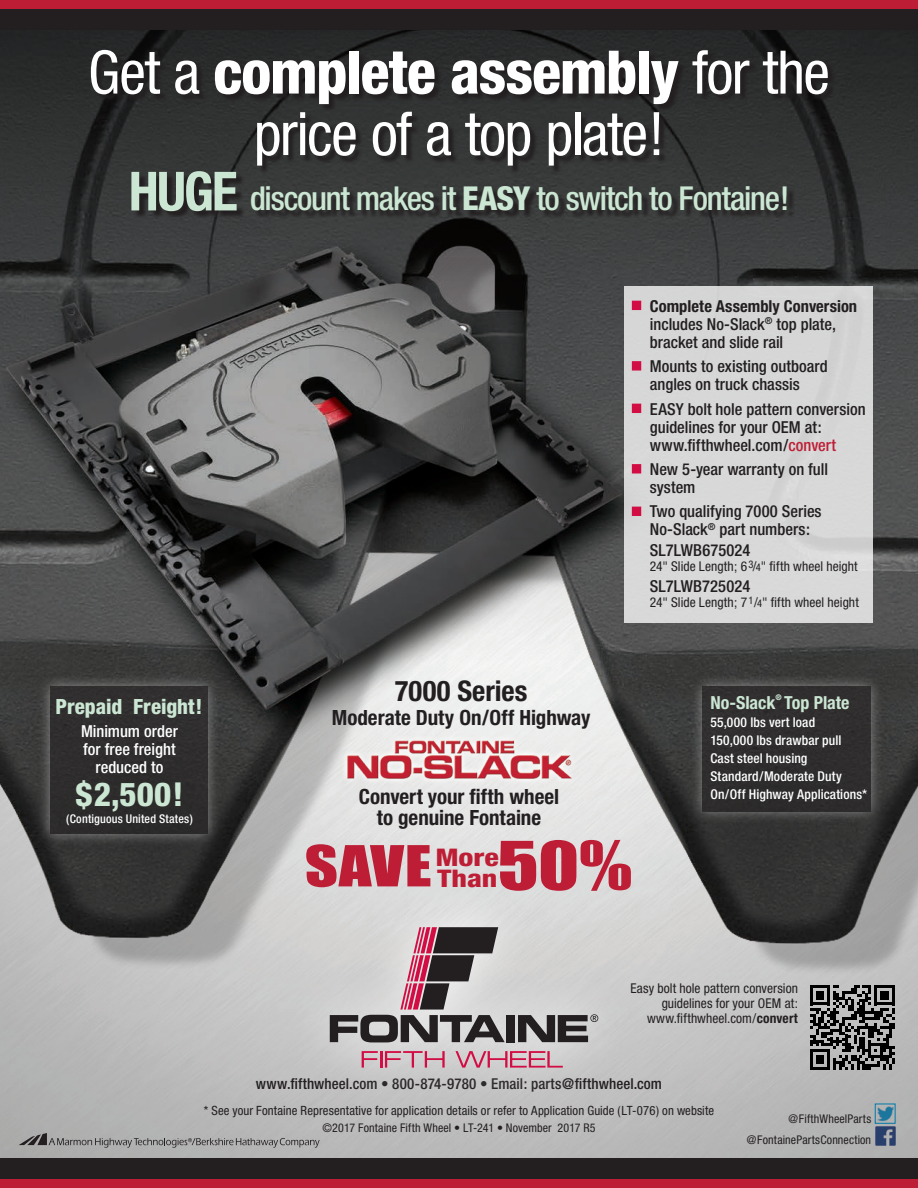
<style>
.page{position:relative;width:918px;height:1188px;background:#fff}
.page>*{position:absolute;margin:0;border:0;box-sizing:border-box;transform-origin:0 0}
.t1{font:61.95px "Impact";color:#be1e35;scale:1.23 1}
.t2{font:800 condensed 60px "Helvetica Neue";letter-spacing:-.02em;color:#fff}
.t3{font:condensed 60px "Helvetica Neue";letter-spacing:-.025em;color:#fff}
.t4{font:52.2px "Impact";color:#be1e35;scale:1.23 1}
.t5{font:500 condensed 33px "Helvetica Neue";letter-spacing:-.035em;color:#cbe6d3}
.t6{font:800 condensed 33px "Helvetica Neue";color:#cbe6d3}
.t7{font:700 condensed 28.5px "Helvetica Neue";color:#231f20}
.t8{font:800 condensed 24.3px "Helvetica Neue";letter-spacing:-.005em;color:#be1e35;scale:1.23 1}
.t9{font:700 condensed 21px/21px "Helvetica Neue";color:#231f20;text-align:center}
.t10{font:800 condensed 21px "Helvetica Neue";letter-spacing:-.005em;color:#cbe6d3}
.t11{font:700 condensed 18px "Helvetica Neue";letter-spacing:-.005em;color:#cbe6d3}
.t12{font:500 condensed 16.5px/18px "Helvetica Neue";color:#231f20}
.t13{font:500 condensed 16.5px "Helvetica Neue";color:#fff}
.t14{font:500 condensed 15px "Helvetica Neue";letter-spacing:.005em;color:#231f20}
.t15{font:condensed 13.5px/15px "Helvetica Neue";letter-spacing:.005em;color:#231f20;text-align:right}
.t16{font:500 condensed 13.5px/18px "Helvetica Neue";letter-spacing:.01em;color:#fff}
.t17{font:condensed 12.75px "Helvetica Neue";letter-spacing:.01em;color:#231f20}
.t18{font:condensed 12px "Helvetica Neue";letter-spacing:.01em;color:#231f20}
.t19{font:500 condensed 12px "Helvetica Neue";letter-spacing:.015em;color:#fff}
.t20{font:700 condensed 7.8px "Helvetica Neue";color:#cbe6d3}
.s1{font-weight:400}
.s2{font-weight:700;font-size:54px}
.s3{font-weight:800}
.s4{font-weight:700}
.s5{color:#be1e35}
.s6{font-size:10.5px}
</style>
<div class="page">
<img style="left:0;top:29px;width:918px;height:1130px">
<div style="left:0;top:0;width:918px;height:14px;background:#be1e35"></div>
<div style="left:0;top:9px;width:918px;height:20px;background:#231f20"></div>
<div style="left:0;top:1174px;width:918px;height:14px;background:#be1e35"></div>
<div style="left:0;top:1159px;width:918px;height:20px;background:#231f20"></div>
<svg style="left:92px;top:51px;width:743px;height:123px;background:#2b2b2c"></svg>
<svg style="left:134px;top:173px;width:661px;height:46px;background:#333"></svg>
<svg style="left:19px;top:1133px;width:301px;height:15px;background:#9b9b9b"></svg>
<img style="left:875px;top:1126px;width:20px;height:20px">
<img style="left:877px;top:1106px;width:17px;height:16px">
<div style="left:285px;top:881px;width:351px;height:232px;background:linear-gradient(to bottom,#dcdcdc,#c2c1c1)"></div>
<svg style="left:362px;top:1051px;width:83px;height:17px"></svg>
<svg style="left:456px;top:1051px;width:107px;height:17px;background:#d196a7"></svg>
<svg style="left:330px;top:927px;width:175px;height:115px;background:#a19699"></svg>
<div style="left:507px;top:1015px;width:8px;height:27px;background:#231f20"></div>
<svg style="left:518px;top:1014px;width:80px;height:28px;background:#6b6969"></svg>
<svg style="left:810px;top:985px;width:85px;height:85px;background:#595858"></svg>
<svg style="left:38px;top:674px;width:182px;height:172px;background:#434443"></svg>
<div style="left:50px;top:687px;width:158px;height:147px;background:#2e2d2d"></div>
<div style="left:625px;top:286px;width:248px;height:336px;background:#d7d7d8"></div>
<div style="left:632px;top:301px;width:9px;height:9px;background:#d20d44"></div>
<div style="left:632px;top:361px;width:9px;height:10px;background:#d20d44;border:2px solid #d20d44"></div>
<div style="left:632px;top:404px;width:9px;height:9px;background:#d20d44"></div>
<div style="left:632px;top:464px;width:9px;height:9px;background:#d20d44;border:2px solid #d20d44"></div>
<div style="left:632px;top:507px;width:9px;height:9px;background:#d20d44"></div>
<svg style="left:690px;top:674px;width:194px;height:150px;background:#434443"></svg>
<div style="left:702px;top:687px;width:169px;height:125px;background:#2f2d2d"></div>
<img style="left:334px;top:727px;width:247px;height:68px">
<p class="t2" style="left:88px;top:35px;width:743px"><span class="s1">Get a</span> complete assembly <span class="s1">for the</span></p>
<p class="t3" style="left:254px;top:99px;width:412px">price of a top plate!</p>
<p class="t5" style="left:129px;top:179px;width:662px"><span class="s2">HUGE</span> discount makes it <span class="s3">EASY</span> to switch to Fontaine!</p>
<p class="t10" style="left:56px;top:694px;width:148px">Prepaid Freight!</p>
<p class="t13" style="left:81px;top:722px;width:98px">Minimum order</p>
<p class="t13" style="left:83px;top:740px;width:94px">for free freight</p>
<p class="t13" style="left:95px;top:758px;width:70px">reduced to</p>
<p class="t6" style="left:76px;top:774px;width:109px">$2,500!</p>
<p class="t19" style="left:66px;top:811px;width:128px">(Contiguous United States)</p>
<p class="t12" style="left:650px;top:296px;width:209px"><span class="s4">Complete Assembly Conversion </span>includes No-Slack<sup>®</sup> top plate, bracket and slide rail</p>
<p class="t12" style="left:650px;top:357px;width:180px">Mounts to existing outboard angles on truck chassis</p>
<p class="t12" style="left:650px;top:399px;width:217px">EASY bolt hole pattern conversion guidelines for your OEM at: www.fifthwheel.com/<span class="s5">convert</span></p>
<p class="t12" style="left:650px;top:460px;width:180px">New 5-year warranty on full system</p>
<p class="t12" style="left:650px;top:502px;width:173px">Two qualifying 7000 Series<br>No-Slack<sup>®</sup> part numbers:</p>
<p class="t12" style="left:650px;top:541px;width:102px">SL7LWB675024</p>
<p class="t15" style="left:650px;top:559px;width:209px">24" Slide Length; 6<sup>3</sup>/<span class="s6">4</span>" fifth wheel height</p>
<p class="t12" style="left:650px;top:577px;width:102px">SL7LWB725024</p>
<p class="t15" style="left:650px;top:595px;width:210px">24" Slide Length; 7<sup>1</sup>/<span class="s6">4</span>" fifth wheel height</p>
<p class="t7" style="left:395px;top:673px;width:134px">7000 Series</p>
<p class="t9" style="left:332px;top:706px;width:260px">Moderate Duty On/Off Highway</p>
<p class="t9" style="left:359px;top:785px;width:202px">Convert your fifth wheel to genuine Fontaine</p>
<p class="t1" style="left:498px;top:817px;width:111px">50%</p>
<p class="t4" style="left:305px;top:825px;width:105px">SAVE</p>
<p class="t8" style="left:435px;top:842px;width:53px">More</p>
<p class="t8" style="left:437px;top:863px;width:50px">Than</p>
<p class="t11" style="left:710px;top:692px;width:67px">No-Slack</p>
<p class="t20" style="left:775px;top:692px;width:8px">®</p>
<p class="t11" style="left:784px;top:692px;width:67px">Top Plate</p>
<p class="t16" style="left:710px;top:713px;width:106px">55,000 lbs vert load</p>
<p class="t16" style="left:710px;top:731px;width:133px">150,000 lbs drawbar pull</p>
<p class="t16" style="left:710px;top:749px;width:133px">Cast steel housing<br>Standard/Moderate Duty</p>
<p class="t16" style="left:710px;top:785px;width:158px">On/Off Highway Applications*</p>
<p class="t15" style="left:630px;top:981px;width:169px">Easy bolt hole pattern conversion guidelines for your OEM at: www.fifthwheel.com/<span class="s4">convert</span></p>
<p class="t14" style="left:256px;top:1075px;width:408px">www.fifthwheel.com • 800-874-9780 • Email: parts@fifthwheel.com</p>
<p class="t17" style="left:204px;top:1103px;width:512px">* See your Fontaine Representative for application details or refer to Application Guide (LT-076) on website</p>
<p class="t18" style="left:322px;top:1120px;width:275px">©2017 Fontaine Fifth Wheel • LT-241 • November 2017 R5</p>
<p class="t18" style="left:788px;top:1112px;width:84px">@FifthWheelParts</p>
<p class="t18" style="left:747px;top:1133px;width:126px">@FontainePartsConnection</p>
</div>
